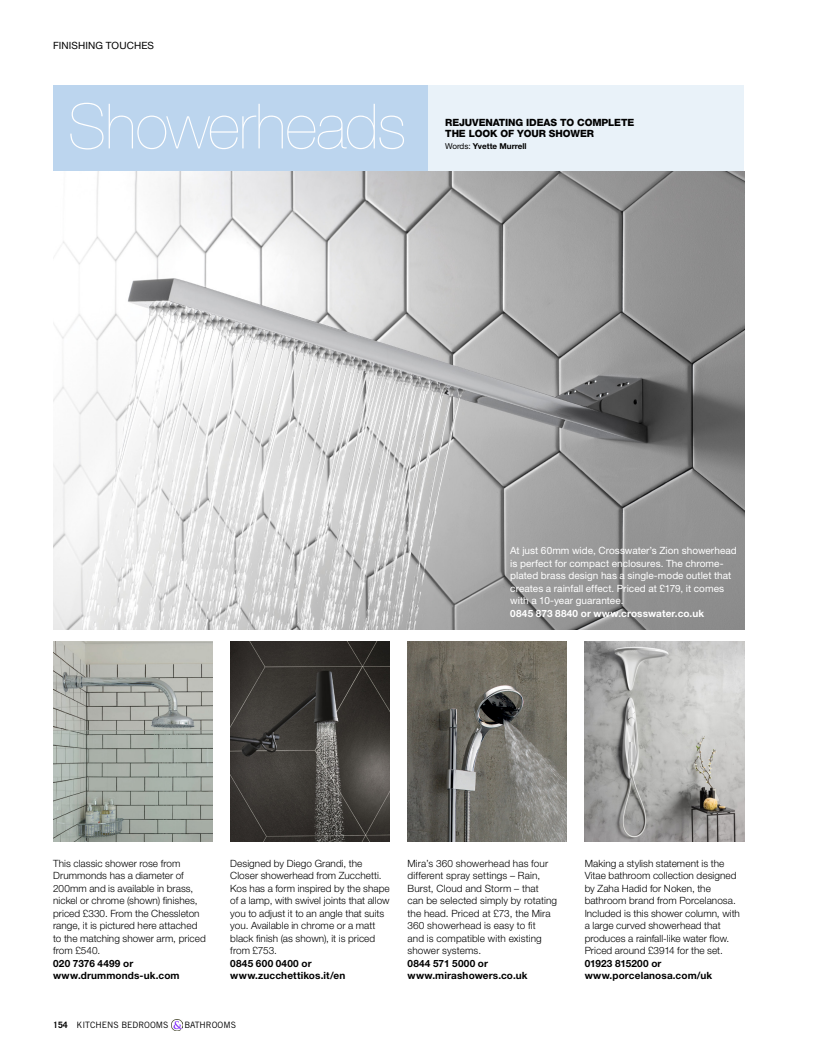
<style>
.page{position:relative;width:815px;height:1053px;background:#fff}
.page>*{position:absolute;margin:0;border:0;box-sizing:border-box;transform-origin:0 0}
.t1{font:200 62.5px "Helvetica Neue LT";letter-spacing:-.015em;color:#fff}
.t2{font:300 10px/12.5px "Helvetica Neue LT";letter-spacing:.005em;color:#000}
.t3{font:10px/12.5px "Helvetica Neue LT";letter-spacing:.005em;color:#fff}
.t4{font:700 10px/12.5px "Helvetica Neue LT";letter-spacing:.015em;color:#000}
.t5{font:800 10px/11.6px "Helvetica Neue LT";letter-spacing:-.01em;color:#000}
.t6{font:700 10px "Helvetica Neue LT";letter-spacing:.015em;color:#fff}
.t7{font:10px "Helvetica Neue LT";letter-spacing:.01em;color:#000}
.t8{font:8.75px "Trade Gothic LT";color:#000}
.t9{font:700 8.12px "Helvetica Neue LT";color:#000}
.s1{font-weight:400}
.s2{font-weight:700}
</style>
<div class="page">
<div style="left:53px;top:85px;width:691px;height:88px;background:#e9f2f9"></div>
<div style="left:53px;top:85px;width:375px;height:88px;background:#bcd5ee"></div>
<img style="left:53px;top:172px;width:691px;height:457px">
<img style="left:407px;top:641px;width:160px;height:200px">
<img style="left:53px;top:641px;width:160px;height:200px">
<img style="left:585px;top:641px;width:159px;height:200px">
<img style="left:230px;top:641px;width:160px;height:200px">
<svg style="left:171px;top:1019px;width:11px;height:11px"></svg>
<p class="t7" style="left:53px;top:39px;width:102px">FINISHING TOUCHES</p>
<h1 class="t1" style="left:68px;top:90px;width:340px">Showerheads</h1>
<p class="t5" style="left:445px;top:116px;width:190px">REJUVENATING IDEAS TO COMPLETE<br>THE LOOK OF YOUR SHOWER</p>
<p class="t9" style="left:445px;top:141px;width:83px"><span class="s1">Words:</span> Yvette Murrell</p>
<p class="t3" style="left:510px;top:544px;width:228px">At just 60mm wide, Crosswater’s Zion showerhead is perfect for compact enclosures. The chrome&shy;plated brass design has a single-mode outlet that creates a rainfall effect. Priced at £179, it comes with a 10-year guarantee.</p>
<p class="t6" style="left:510px;top:607px;width:195px">0845 873 8840 or www.crosswater.co.uk</p>
<p class="t2" style="left:53px;top:856px;width:154px">This classic shower rose from<br>Drummonds has a diameter of<br>200mm and is available in brass, nickel or chrome (shown) finishes, priced £330. From the Chessleton range, it is pictured here attached to the matching shower arm, priced from £540.</p>
<p class="t4" style="left:53px;top:956px;width:128px">020 7376 4499 or www.drummonds-uk.com</p>
<p class="t2" style="left:230px;top:856px;width:161px">Designed by Diego Grandi, the<br>Closer showerhead from Zucchetti.<br>Kos has a form inspired by the shape of a lamp, with swivel joints that allow you to adjust it to an angle that suits you. Available in chrome or a matt black finish (as shown), it is priced from £753.</p>
<p class="t4" style="left:230px;top:956px;width:116px">0845 600 0400 or www.zucchettikos.it/en</p>
<p class="t8" style="left:53px;top:1019px;width:117px"><span class="s2">154</span> KITCHENS BEDROOMS</p>
<p class="t8" style="left:184px;top:1019px;width:53px">BATHROOMS</p>
<p class="t2" style="left:407px;top:856px;width:151px">Mira’s 360 showerhead has four different spray settings – Rain,<br>Burst, Cloud and Storm – that can be selected simply by rotating the head. Priced at £73, the Mira<br>360 showerhead is easy to fit<br>and is compatible with existing shower systems.</p>
<p class="t4" style="left:407px;top:956px;width:122px">0844 571 5000 or www.mirashowers.co.uk</p>
<p class="t2" style="left:585px;top:856px;width:157px">Making a stylish statement is the Vitae bathroom collection designed by Zaha Hadid for Noken, the bathroom brand from Porcelanosa.<br>Included is this shower column, with a large curved showerhead that produces a rainfall-like water flow.<br>Priced around £3914 for the set.</p>
<p class="t4" style="left:585px;top:956px;width:129px">01923 815200 or www.porcelanosa.com/uk</p>
</div>
